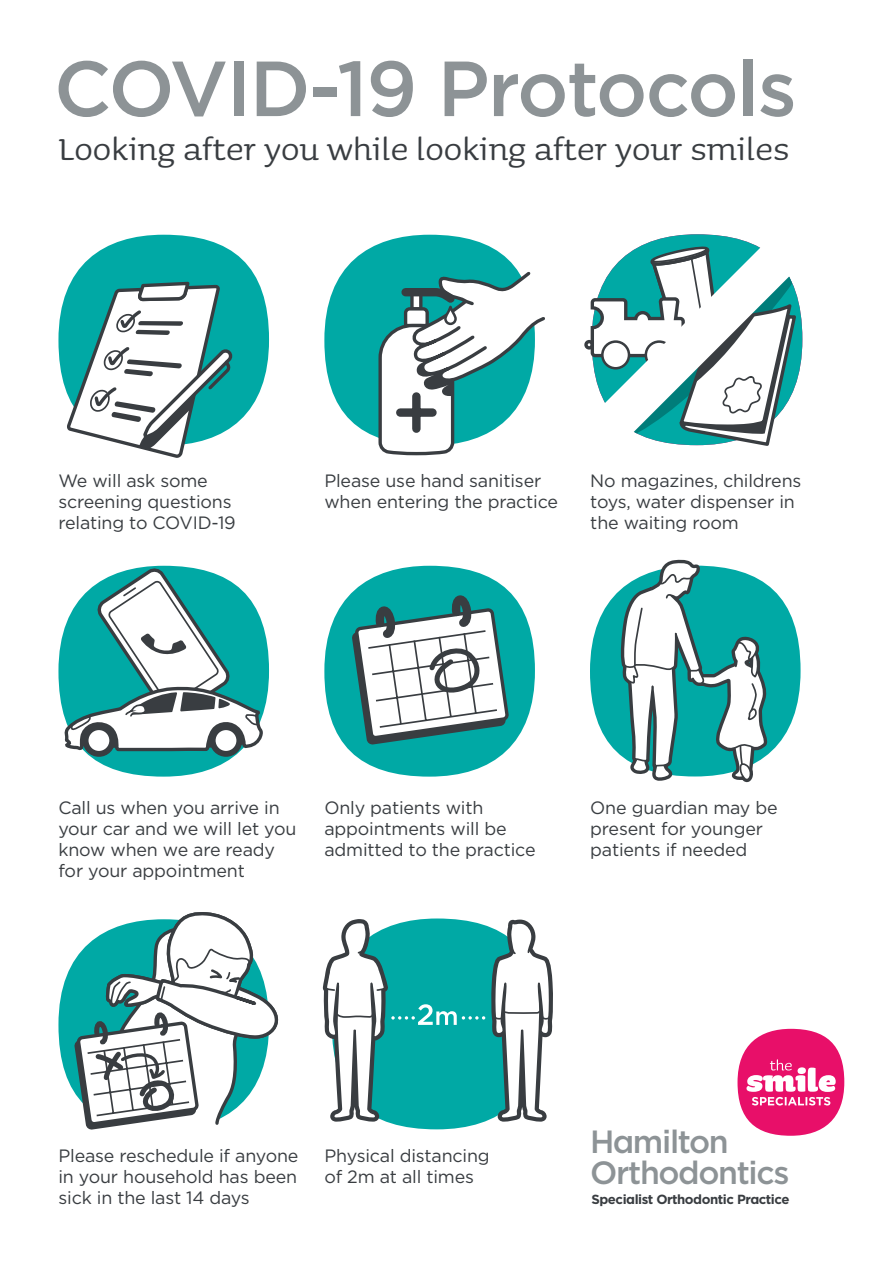
<style>
.page{position:relative;width:893px;height:1263px;background:#fff}
.page>*{position:absolute;margin:0;border:0;box-sizing:border-box;transform-origin:0 0}
.t1{font:500 77.85px "Gotham";letter-spacing:-.02em;color:#8d9396}
.t2{font:40.35px "Sauna";color:#393d41}
.t3{font:500 32.1px/31px "Gotham";letter-spacing:-.04em;color:#8d9396}
.t4{font:17.85px/21px "Gotham";letter-spacing:-.01em;color:#393d41}
.t5{font:700 13.2px "Gotham";letter-spacing:-.035em;color:#393d41}
</style>
<div class="page">
<div style="left:58px;top:235px;width:211px;height:211px;background:#00a9a5;border-radius:50%"></div>
<svg style="left:64px;top:279px;width:170px;height:179px"></svg>
<div style="left:324px;top:235px;width:211px;height:211px;background:#00a9a5;border-radius:50%"></div>
<svg style="left:377px;top:234px;width:211px;height:222px"></svg>
<svg style="left:588px;top:234px;width:215px;height:186px"></svg>
<svg style="left:62px;top:565px;width:204px;height:212px"></svg>
<div style="left:215px;top:729px;width:22px;height:23px;background:#fff;border-radius:50%"></div>
<div style="left:214px;top:728px;width:24px;height:24px;border:2px solid #393d41;border-radius:50%"></div>
<div style="left:324px;top:566px;width:211px;height:211px;background:#00a9a5;border-radius:50%"></div>
<svg style="left:350px;top:590px;width:161px;height:157px"></svg>
<div style="left:590px;top:566px;width:211px;height:210px;background:#00a9a5;border-radius:50%"></div>
<svg style="left:618px;top:282px;width:156px;height:475px"></svg>
<svg style="left:622px;top:560px;width:147px;height:223px"></svg>
<div style="left:58px;top:919px;width:211px;height:211px;background:#00a9a5;border-radius:50%"></div>
<svg style="left:72px;top:912px;width:207px;height:218px"></svg>
<div style="left:737px;top:1029px;width:107px;height:107px;background:#e80f69;border-radius:50%"></div>
<svg style="left:746px;top:1059px;width:90px;height:46px"></svg>
<div style="left:332px;top:918px;width:210px;height:211px;background:#00a9a5;border-radius:50%"></div>
<svg style="left:491px;top:919px;width:62px;height:203px"></svg>
<svg style="left:323px;top:919px;width:162px;height:203px"></svg>
<h1 class="t1" style="left:54px;top:38px;width:744px">COVID-19 Protocols</h1>
<h2 class="t2" style="left:58px;top:127px;width:732px">Looking after you while looking after your smiles</h2>
<p class="t4" style="left:58px;top:470px;width:179px">We will ask some screening questions relating to COVID-19</p>
<p class="t4" style="left:324px;top:470px;width:235px">Please use hand sanitiser when entering the practice</p>
<p class="t4" style="left:590px;top:470px;width:213px">No magazines, childrens toys, water dispenser in the waiting room</p>
<p class="t4" style="left:58px;top:797px;width:239px">Call us when you arrive in your car and we will let you know when we are ready for your appointment</p>
<p class="t4" style="left:324px;top:797px;width:213px">Only patients with appointments will be admitted to the practice</p>
<p class="t4" style="left:590px;top:797px;width:189px">One guardian may be present for younger patients if needed</p>
<p class="t4" style="left:58px;top:1145px;width:241px;text-align:justify">Please reschedule if anyone in your household has been sick in the last 14 days</p>
<p class="t4" style="left:324px;top:1145px;width:167px">Physical distancing of 2m at all times</p>
<h3 class="t3" style="left:590px;top:1126px;width:201px">Hamilton<br>Orthodontics</h3>
<p class="t5" style="left:591px;top:1190px;width:199px">Specialist Orthodontic Practice</p>
</div>
